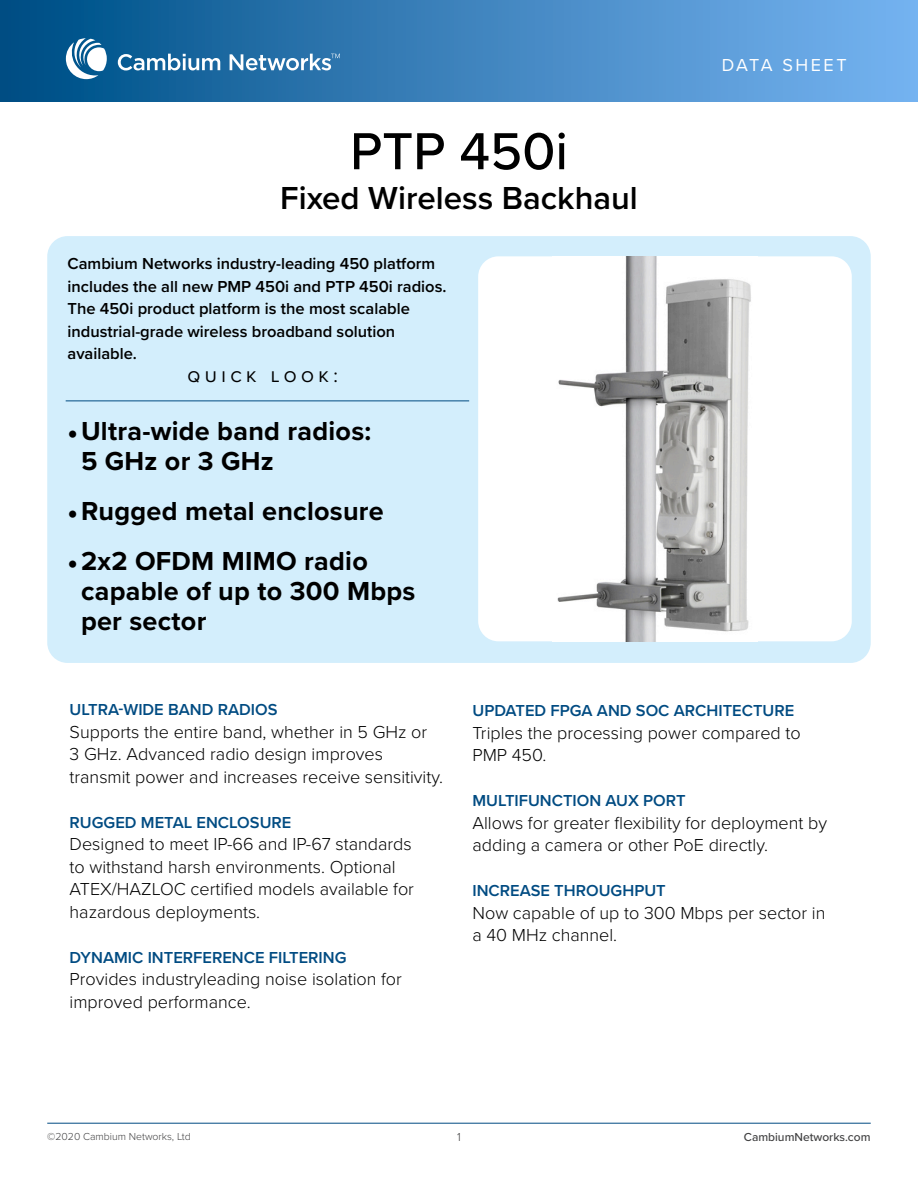
<style>
.page{position:relative;width:918px;height:1188px;background:#fff}
.page>*{position:absolute;margin:0;border:0;box-sizing:border-box;transform-origin:0 0}
.t1{font:500 54px "Proxima Nova";color:#000}
.t2{font:600 33px "Proxima Nova";color:#000}
.t3{font:700 27px/30px "Proxima Nova";letter-spacing:.01em;color:#000}
.t4{font:19.5px "Proxima Nova";letter-spacing:.23em;color:#000}
.t5{font:300 18px/22.5px "Proxima Nova";color:#000}
.t6{font:18px "Proxima Nova";letter-spacing:.14em;color:#fff}
.t7{font:600 16.5px/22.5px "Proxima Nova";color:#000}
.t8{font:600 16.5px "Proxima Nova";color:#004b82}
.t9{font:500 12px "Proxima Nova";color:#404041}
.t10{font:300 12px "Proxima Nova";color:#404041}
.t11{font:300 10.5px "Proxima Nova";color:#404041}
.s1{font-family:"Minion Pro";font-weight:400}
</style>
<div class="page">
<div style="left:0;top:0;width:918px;height:102px;background:linear-gradient(to right,#004e85,#79b5f2)"></div>
<hr style="left:47px;top:1123px;width:824px;height:1px;background:#004b82">
<svg style="left:118px;top:54px;width:102px;height:16px"></svg>
<svg style="left:230px;top:54px;width:110px;height:16px"></svg>
<svg style="left:66px;top:38px;width:41px;height:41px"></svg>
<div style="left:47px;top:236px;width:824px;height:427px;background:#d3eefc;border-radius:20px"></div>
<hr style="left:66px;top:401px;width:403px;height:1px;background:#004b82">
<div style="left:478px;top:256px;width:374px;height:385px;background:#fff;border-radius:20px"></div>
<img style="left:557px;top:256px;width:194px;height:385px">
<p class="t1" style="left:350px;top:111px;width:219px">PTP 450i</p>
<p class="t2" style="left:280px;top:173px;width:359px">Fixed Wireless Backhaul</p>
<p class="t7" style="left:68px;top:252px;width:381px">Cambium Networks industry-leading 450 platform includes the all new PMP 450i and PTP 450i radios.<br>The 450i product platform is the most scalable industrial-grade wireless broadband solution available.</p>
<p class="t4" style="left:188px;top:361px;width:152px">quick look:</p>
<p class="t3" style="left:81px;top:415px;width:292px;text-indent:-14px"><span class="s1">•</span>Ultra-wide band radios:<br>5 GHz or 3 GHz</p>
<p class="t3" style="left:68px;top:495px;width:318px"><span class="s1">•</span>Rugged metal enclosure</p>
<p class="t3" style="left:81px;top:546px;width:336px;text-indent:-14px"><span class="s1">•</span>2x2 OFDM MIMO radio capable of up to 300 Mbps per sector</p>
<p class="t6" style="left:722px;top:52px;width:126px">DATA SHEET</p>
<p class="t8" style="left:70px;top:697px;width:210px">ULTRA-WIDE BAND RADIOS</p>
<p class="t5" style="left:70px;top:719px;width:359px">Supports the entire band, whether in 5 GHz or</p>
<p class="t5" style="left:70px;top:742px;width:375px">3 GHz. Advanced radio design improves transmit power and increases receive sensitivity.</p>
<p class="t8" style="left:70px;top:810px;width:223px">RUGGED METAL ENCLOSURE</p>
<p class="t5" style="left:70px;top:832px;width:346px">Designed to meet IP-66 and IP-67 standards to withstand harsh environments. Optional ATEX/HAZLOC certified models available for hazardous deployments.</p>
<p class="t8" style="left:70px;top:945px;width:279px">DYNAMIC INTERFERENCE FILTERING</p>
<p class="t5" style="left:70px;top:967px;width:334px">Provides industryleading noise isolation for improved performance.</p>
<p class="t8" style="left:472px;top:698px;width:323px">UPDATED FPGA AND SOC ARCHITECTURE</p>
<p class="t5" style="left:472px;top:720px;width:330px">Triples the processing power compared to<br>PMP 450.</p>
<p class="t8" style="left:472px;top:788px;width:215px">MULTIFUNCTION AUX PORT</p>
<p class="t5" style="left:472px;top:810px;width:356px">Allows for greater flexibility for deployment by adding a camera or other PoE directly.</p>
<p class="t8" style="left:472px;top:878px;width:195px">INCREASE THROUGHPUT</p>
<p class="t5" style="left:472px;top:900px;width:354px">Now capable of up to 300 Mbps per sector in</p>
<p class="t5" style="left:472px;top:923px;width:146px">a 40 MHz channel.</p>
<p class="t11" style="left:47px;top:1128px;width:145px">©2020 Cambium Networks, Ltd</p>
<p class="t10" style="left:457px;top:1128px;width:5px">1</p>
<p class="t9" style="left:744px;top:1128px;width:128px">CambiumNetworks.com</p>
</div>
